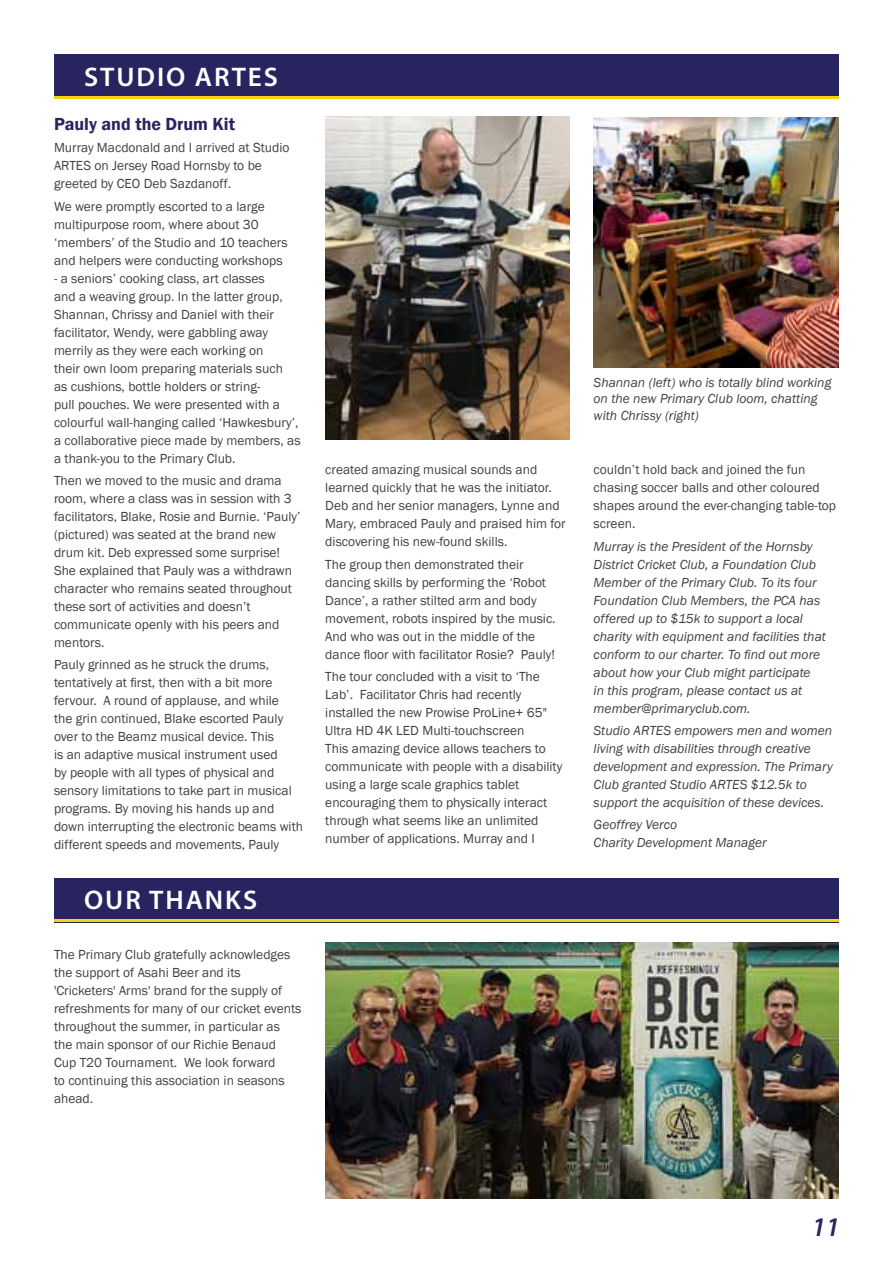
<style>
.page{position:relative;width:893px;height:1263px;background:#fff}
.page>*{position:absolute;margin:0;border:0;box-sizing:border-box;transform-origin:0 0}
.t1{font:600 27px "Myriad Pro";letter-spacing:.07em;color:#fff}
.t2{font:italic 600 27px "Myriad Pro";color:#27245f}
.t3{font:600 18px "Franklin Gothic";color:#27245f}
.t4{font:13.5px/18px "Franklin Gothic";color:#414042}
.t5{font:italic 13.5px/18px "Franklin Gothic";color:#414042}
</style>
<div class="page">
<div style="left:54px;top:54px;width:785px;height:45px;background:#27245f"></div>
<hr style="left:54px;top:96px;width:785px;height:3px;background:#f9d20e">
<img style="left:594px;top:118px;width:245px;height:249px">
<img style="left:325px;top:116px;width:245px;height:324px">
<img style="left:325px;top:943px;width:514px;height:256px">
<div style="left:54px;top:878px;width:785px;height:44px;background:#27245f"></div>
<hr style="left:54px;top:919px;width:785px;height:3px;background:#f9d20e">
<h1 class="t1" style="left:84px;top:59px;width:195px">STUDIO ARTES</h1>
<h2 class="t3" style="left:54px;top:113px;width:183px">Pauly and the Drum Kit</h2>
<p class="t4" style="left:54px;top:139px;width:237px">Murray Macdonald and I arrived at Studio<br>ARTES on Jersey Road Hornsby to be greeted by CEO Deb Sazdanoff.</p>
<p class="t4" style="left:54px;top:197px;width:235px">We were promptly escorted to a large multipurpose room, where about 30 ‘members’ of the Studio and 10 teachers and helpers were conducting workshops</p>
<p class="t4" style="left:54px;top:269px;width:248px">- a seniors’ cooking class, art classes<br>and a weaving group. In the latter group, Shannan, Chrissy and Daniel with their facilitator, Wendy, were gabbling away merrily as they were each working on<br>their own loom preparing materials such<br>as cushions, bottle holders or string-<br>pull pouches. We were presented with a colourful wall-hanging called ‘Hawkesbury’, a collaborative piece made by members, as a thank-you to the Primary Club.</p>
<p class="t4" style="left:54px;top:472px;width:248px">Then we moved to the music and drama room, where a class was in session with 3 facilitators, Blake, Rosie and Burnie. ‘Pauly’ (pictured) was seated at the brand new drum kit. Deb expressed some surprise!<br>She explained that Pauly was a withdrawn character who remains seated throughout these sort of activities and doesn’t communicate openly with his peers and mentors.</p>
<p class="t4" style="left:54px;top:656px;width:251px">Pauly grinned as he struck the drums, tentatively at first, then with a bit more fervour. A round of applause, and while<br>the grin continued, Blake escorted Pauly over to the Beamz musical device. This<br>is an adaptive musical instrument used<br>by people with all types of physical and sensory limitations to take part in musical programs. By moving his hands up and down interrupting the electronic beams with different speeds and movements, Pauly</p>
<h1 class="t1" style="left:84px;top:883px;width:175px">OUR THANKS</h1>
<p class="t4" style="left:54px;top:946px;width:249px">The Primary Club gratefully acknowledges the support of Asahi Beer and its 'Cricketers' Arms' brand for the supply of refreshments for many of our cricket events throughout the summer, in particular as the main sponsor of our Richie Benaud Cup T20 Tournament. We look forward<br>to continuing this association in seasons ahead.</p>
<p class="t4" style="left:325px;top:461px;width:242px">created amazing musical sounds and learned quickly that he was the initiator.<br>Deb and her senior managers, Lynne and Mary, embraced Pauly and praised him for discovering his new-found skills.</p>
<p class="t4" style="left:325px;top:555px;width:232px">The group then demonstrated their dancing skills by performing the ‘Robot Dance’, a rather stilted arm and body movement, robots inspired by the music.<br>And who was out in the middle of the dance floor with facilitator Rosie? Pauly!</p>
<p class="t4" style="left:325px;top:668px;width:239px">The tour concluded with a visit to ‘The Lab’. Facilitator Chris had recently installed the new Prowise ProLine+ 65" Ultra HD 4K LED Multi-touchscreen<br>This amazing device allows teachers to communicate with people with a disability using a large scale graphics tablet encouraging them to physically interact through what seems like an unlimited number of applications. Murray and I</p>
<p class="t5" style="left:594px;top:374px;width:239px;line-height:16.5px">Shannan (left) who is totally blind working on the new Primary Club loom, chatting with Chrissy (right)</p>
<p class="t4" style="left:594px;top:461px;width:244px">couldn’t hold back and joined the fun chasing soccer balls and other coloured shapes around the ever-changing table-top screen.</p>
<p class="t5" style="left:594px;top:537px;width:234px">Murray is the President of the Hornsby District Cricket Club, a Foundation Club Member of the Primary Club. To its four Foundation Club Members, the PCA has offered up to $15k to support a local charity with equipment and facilities that conform to our charter. To find out more about how your Club might participate<br>in this program, please contact us at member@primaryclub.com.</p>
<p class="t5" style="left:594px;top:721px;width:241px">Studio ARTES empowers men and women living with disabilities through creative development and expression. The Primary Club granted Studio ARTES $12.5k to support the acquisition of these devices.</p>
<p class="t5" style="left:594px;top:816px;width:175px">Geoffrey Verco<br>Charity Development Manager</p>
<h1 class="t2" style="left:812px;top:1209px;width:30px">11</h1>
</div>
